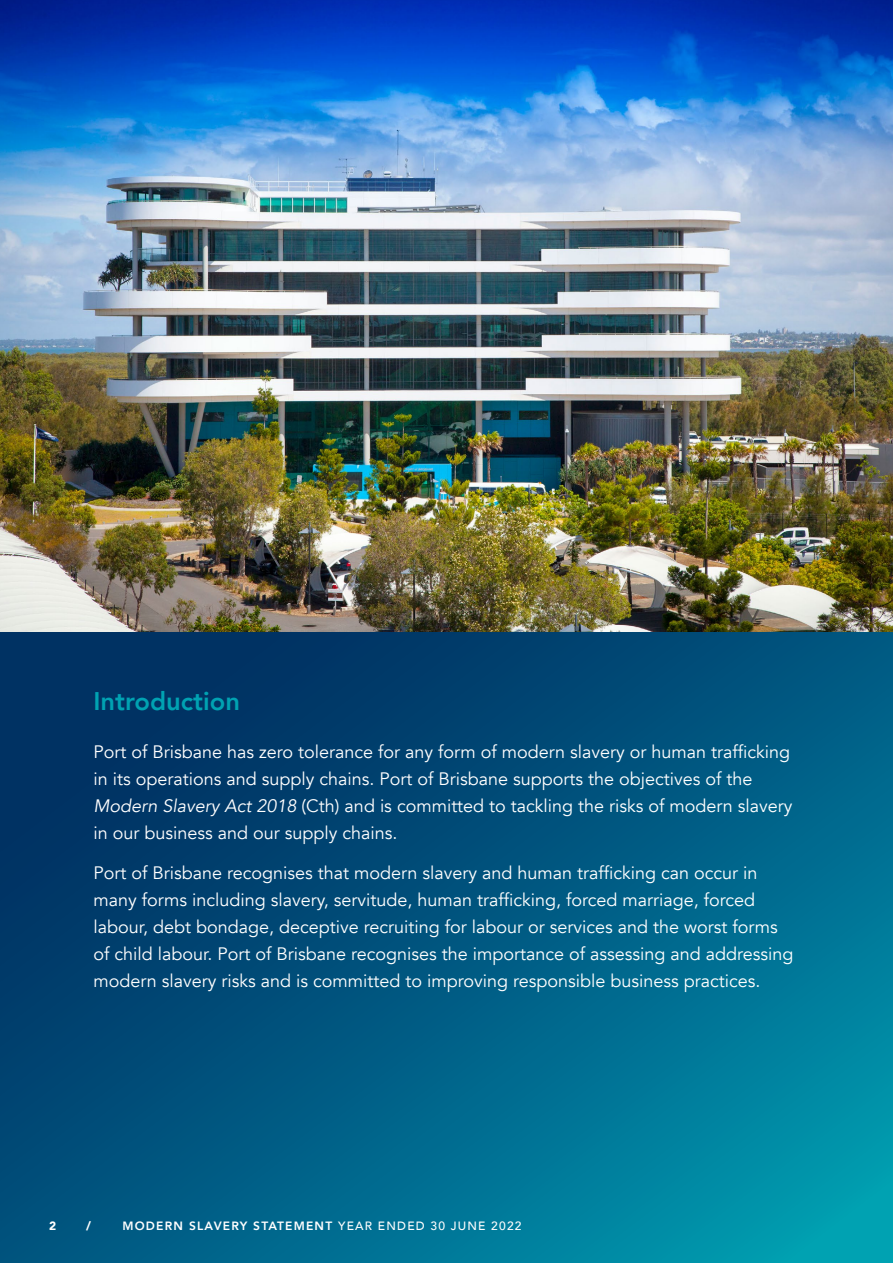
<style>
.page{position:relative;width:893px;height:1263px;background:#fff}
.page>*{position:absolute;margin:0;border:0;box-sizing:border-box;transform-origin:0 0}
.t1{font:800 25.5px "Avenir";color:#00a2b2}
.t2{font:18px/27px "Avenir";color:#fff}
.t3{font:800 12px "Avenir";letter-spacing:.1em;color:#fff}
.t4{font:900 12px "Avenir";color:#fff}
.s1{font-style:italic}
.s2{font-weight:500}
</style>
<div class="page">
<svg style="left:0;top:631px;width:893px;height:632px;background:#005780"></svg>
<img style="left:0;top:0;width:893px;height:631px">
<h1 class="t1" style="left:94px;top:681px;width:148px">Introduction</h1>
<p class="t2" style="left:94px;top:739px;width:701px">Port of Brisbane has zero tolerance for any form of modern slavery or human trafficking in its operations and supply chains. Port of Brisbane supports the objectives of the <span class="s1">Modern Slavery Act 2018</span> (Cth) and is committed to tackling the risks of modern slavery in our business and our supply chains.</p>
<p class="t2" style="left:94px;top:860px;width:701px">Port of Brisbane recognises that modern slavery and human trafficking can occur in many forms including slavery, servitude, human trafficking, forced marriage, forced labour, debt bondage, deceptive recruiting for labour or services and the worst forms of child labour. Port of Brisbane recognises the importance of assessing and addressing modern slavery risks and is committed to improving responsible business practices.</p>
<p class="t4" style="left:49px;top:1215px;width:9px">2</p>
<p class="t4" style="left:86px;top:1215px;width:6px">/</p>
<p class="t3" style="left:122px;top:1216px;width:401px">MODERN SLAVERY STATEMENT <span class="s2">YEAR ENDED 30 JUNE 2022</span></p>
</div>
